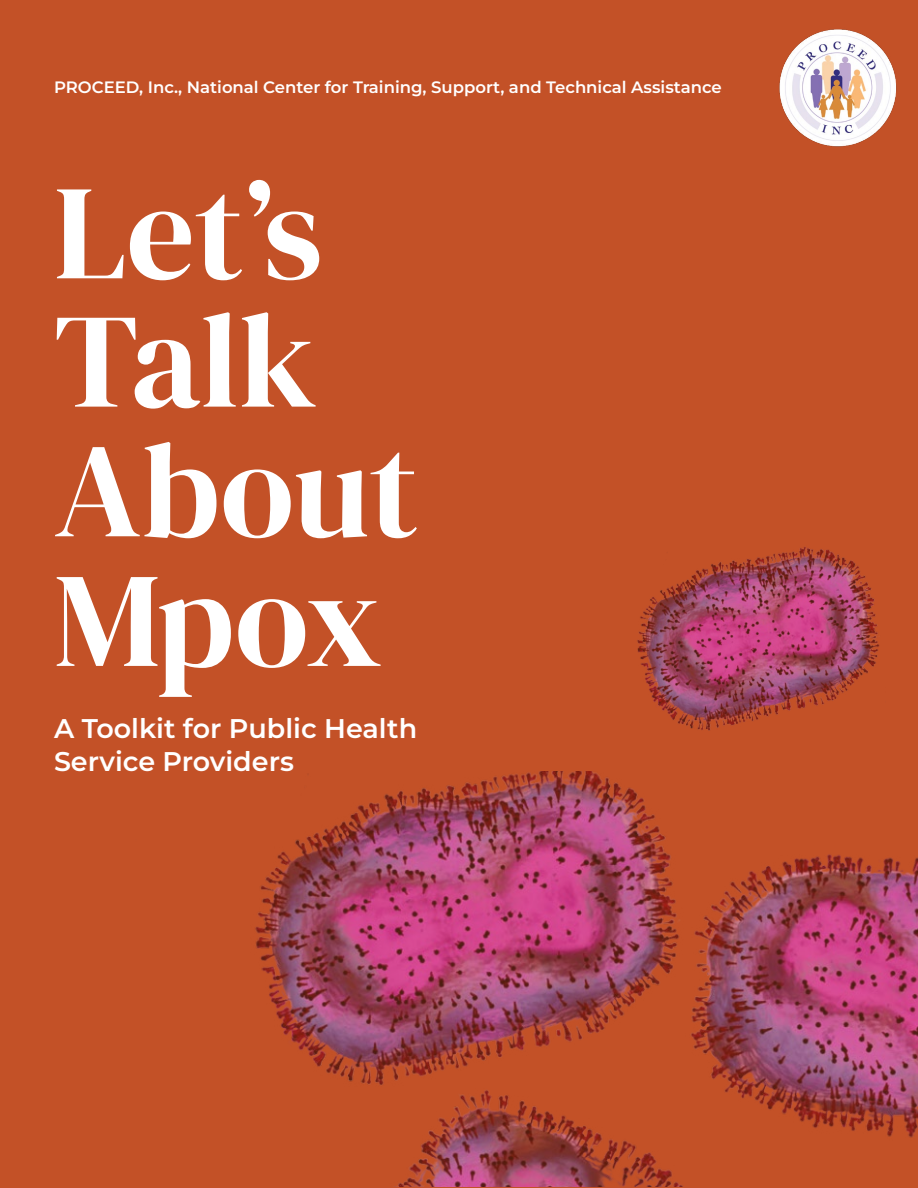
<style>
.page{position:relative;width:918px;height:1188px;background:#c35127}
.page>*{position:absolute;margin:0;border:0;box-sizing:border-box;transform-origin:0 0}
.t1{font:134.7px/129.1px "DM Serif Display";color:#fff}
.t2{font:600 27px/32.4px "Montserrat";color:#fff}
.t3{font:600 16.5px "Montserrat";color:#fff}
</style>
<div class="page">
<img style="left:779px;top:29px;width:118px;height:118px">
<img style="left:255px;top:772px;width:663px;height:414px">
<img style="left:637px;top:547px;width:243px;height:184px">
<p class="t3" style="left:54px;top:76px;width:669px">PROCEED, Inc., National Center for Training, Support, and Technical Assistance</p>
<h1 class="t1" style="left:54px;top:170px;width:366px">Let’s<br>Talk<br>About<br>Mpox</h1>
<h2 class="t2" style="left:54px;top:712px;width:365px">A Toolkit for Public Health<br>Service Providers</h2>
</div>
